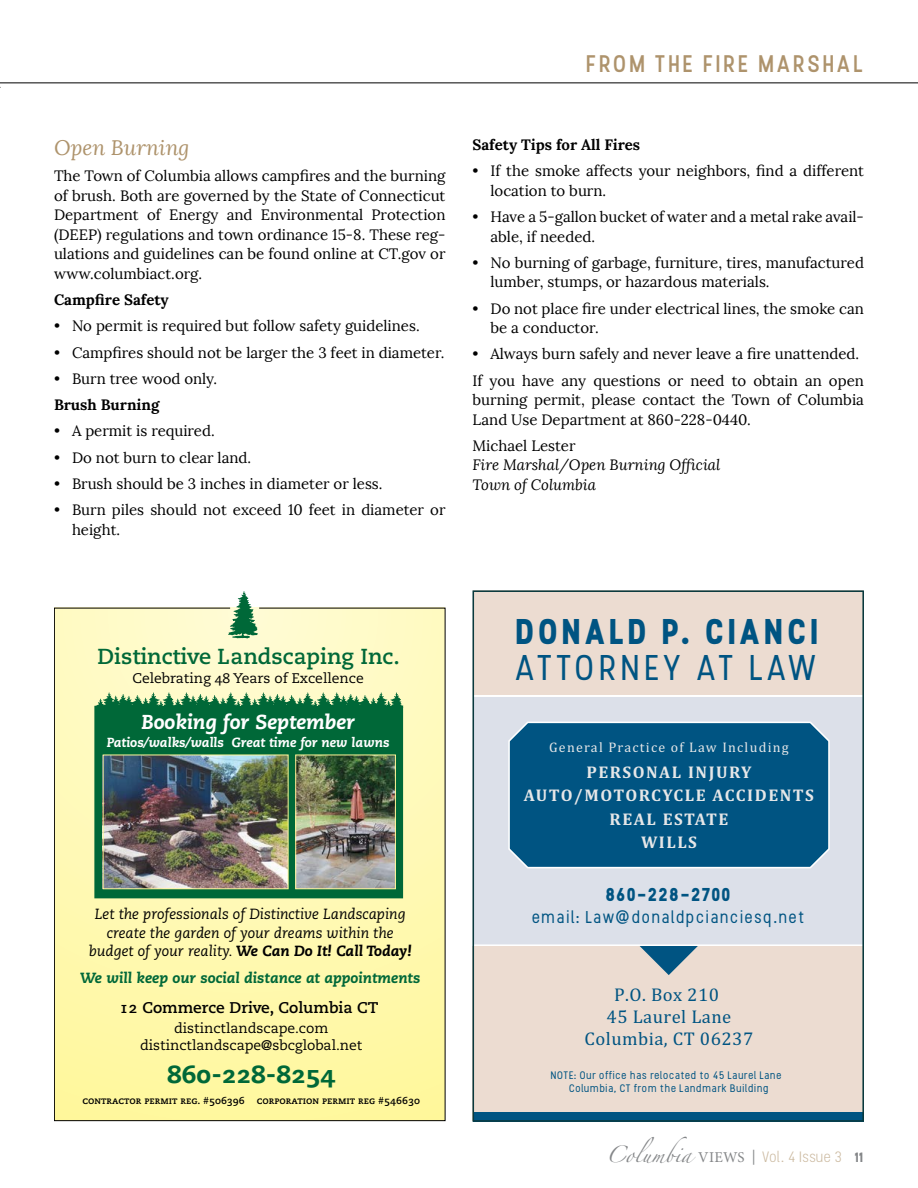
<style>
.page{position:relative;width:918px;height:1188px;background:#fff}
.page>*{position:absolute;margin:0;border:0;box-sizing:border-box;transform-origin:0 0}
.t1{font:700 35.7px "Stellar";letter-spacing:.09em;color:#005482}
.t2{font:35.7px "Stellar";letter-spacing:.09em;color:#005482}
.t3{font:24.75px "Caecilia Heavy Os F";color:#006838}
.t4{font:500 24px "Stellar";letter-spacing:.075em;color:#ae936c}
.t5{font:21.75px "Caecilia Bold Os F";color:#006838}
.t6{font:italic 21px "Lora";color:#ae936c}
.t7{font:20.1px "Caecilia Heavy Italic Os F";color:#fff}
.t8{font:18.6px/22.4px "Cambria";letter-spacing:.025em;color:#005482;text-align:center}
.t9{font:700 18.6px "Stellar";letter-spacing:.05em;color:#005482}
.t10{font:700 17.1px/23.2px "Cambria";letter-spacing:.09em;color:#e6e7e8;text-align:center}
.t11{font:17.1px "Stellar";letter-spacing:.05em;color:#005482}
.t12{font:15.45px "Caecilia Bold Os F";color:#000}
.t13{font:15px/19.5px "Lora";color:#000}
.t14{font:700 15px "Lora";color:#000}
.t15{font:italic 15px/19.5px "Lora";color:#000}
.t16{font:300 15px "Stellar";letter-spacing:-.005em;color:#cbb99f}
.t17{font:italic 14.7px/18.6px "Caecilia";color:#000;text-align:center}
.t18{font:14.7px "Caecilia Heavy Italic Os F";color:#006838}
.t19{font:13.95px/16.8px "Caecilia Roman Os F";color:#000;text-align:center}
.t20{font:13.95px "Cambria";letter-spacing:.09em;color:#e6e7e8}
.t21{font:13.2px "Caecilia Heavy Italic Os F";color:#fff}
.t22{font:10.8px/13px "Stellar";letter-spacing:.025em;color:#005482;text-align:center}
.t23{font:10.05px "Caecilia Bold SC";color:#000}
.s1{font-weight:800}
.s2{font-family:"Zapfino";font-weight:400;color:#848688}
.s3{font-family:"Minion Pro";font-weight:400;color:#848688}
.s4{font-weight:700;font-size:13.5px;color:#848688}
</style>
<div class="page">
<hr style="left:0;top:82px;width:918px;height:1px;background:#000">
<svg style="left:54px;top:607px;width:392px;height:514px;background:#fbf5af"></svg>
<svg style="left:228px;top:591px;width:30px;height:47px"></svg>
<svg style="left:94px;top:692px;width:310px;height:206px;background:#1c7847"></svg>
<img style="left:105px;top:757px;width:182px;height:130px">
<img style="left:297px;top:757px;width:97px;height:130px">
<div style="left:103px;top:755px;width:186px;height:134px;border:1px solid #fff799"></div>
<div style="left:295px;top:755px;width:101px;height:134px;border:1px solid #fff799"></div>
<div style="left:473px;top:696px;width:390px;height:249px;background:#dce0e9"></div>
<div style="left:508px;top:721px;width:322px;height:148px;background:#005482"></div>
<div style="left:473px;top:946px;width:391px;height:175px;background:#ecdcd1"></div>
<div style="left:474px;top:590px;width:389px;height:105px;background:#ecdcd1"></div>
<div style="left:473px;top:1112px;width:391px;height:10px;background:#005482"></div>
<svg style="left:639px;top:946px;width:59px;height:29px"></svg>
<hr style="left:473px;top:695px;width:390px;height:2px;background:#fff">
<hr style="left:473px;top:944px;width:390px;height:2px;background:#fff">
<div style="left:472px;top:590px;width:392px;height:532px;border:2px solid #09393d"></div>
<h3 class="t6" style="left:54px;top:135px;width:137px">Open Burning</h3>
<p class="t13" style="left:54px;top:166px;width:393px;text-align:justify">The Town of Columbia allows campfires and the burning of brush. Both are governed by the State of Connecticut Department of Energy and Environmental Protection (DEEP) regulations and town ordinance 15-8. These reg&shy;ulations and guidelines can be found online at CT.gov or www.columbiact.org.</p>
<p class="t14" style="left:54px;top:290px;width:116px">Campfire Safety</p>
<p class="t13" style="left:54px;top:316px;width:367px">• No permit is required but follow safety guidelines.</p>
<p class="t13" style="left:54px;top:343px;width:392px">• Campfires should not be larger the 3 feet in diameter.</p>
<p class="t13" style="left:54px;top:369px;width:165px">• Burn tree wood only.</p>
<p class="t14" style="left:54px;top:395px;width:107px">Brush Burning</p>
<p class="t13" style="left:54px;top:421px;width:162px">• A permit is required.</p>
<p class="t13" style="left:54px;top:448px;width:199px">• Do not burn to clear land.</p>
<p class="t13" style="left:54px;top:474px;width:330px">• Brush should be 3 inches in diameter or less.</p>
<p class="t13" style="left:72px;top:500px;width:375px;text-indent:-18px">• Burn piles should not exceed 10 feet in diameter or height.</p>
<h3 class="t4" style="left:586px;top:49px;width:279px">FROM THE FIRE MARSHAL</h3>
<p class="t14" style="left:472px;top:135px;width:169px">Safety Tips for All Fires</p>
<p class="t13" style="left:491px;top:161px;width:375px;text-indent:-18px">• If the smoke affects your neighbors, find a different location to burn.</p>
<p class="t13" style="left:491px;top:207px;width:375px;text-indent:-18px">• Have a 5-gallon bucket of water and a metal rake avail&shy;able, if needed.</p>
<p class="t13" style="left:491px;top:253px;width:375px;text-indent:-18px">• No burning of garbage, furniture, tires, manufactured lumber, stumps, or hazardous materials.</p>
<p class="t13" style="left:491px;top:299px;width:375px;text-indent:-18px">• Do not place fire under electrical lines, the smoke can be a conductor.</p>
<p class="t13" style="left:472px;top:341px;width:393px;line-height:26.2px">• Always burn safely and never leave a fire unattended.<br>If you have any questions or need to obtain an open</p>
<p class="t13" style="left:472px;top:390px;width:393px">burning permit, please contact the Town of Columbia<br>Land Use Department at 860-228-0440.</p>
<p class="t13" style="left:472px;top:436px;width:105px">Michael Lester</p>
<p class="t15" style="left:472px;top:455px;width:249px">Fire Marshal/Open Burning Official<br>Town of Columbia</p>
<h1 class="t1" style="left:516px;top:608px;width:305px">DONALD P. CIANCI</h1>
<h1 class="t2" style="left:516px;top:646px;width:304px">ATTORNEY AT LAW</h1>
<h3 class="t5" style="left:97px;top:644px;width:304px">Distinctive Landscaping Inc.</h3>
<p class="t19" style="left:133px;top:670px;width:233px">Celebrating 48 Years of Excellence</p>
<h3 class="t7" style="left:142px;top:710px;width:215px">Booking for September</h3>
<p class="t21" style="left:107px;top:735px;width:284px">Patios/walks/walls Great time for new lawns</p>
<p class="t20" style="left:549px;top:739px;width:241px">General Practice of Law Including</p>
<p class="t10" style="left:524px;top:760px;width:292px">PERSONAL INJURY<br>AUTO/MOTORCYCLE ACCIDENTS<br>REAL ESTATE<br>WILLS</p>
<p class="t17" style="left:89px;top:905px;width:325px">Let the professionals of Distinctive Landscaping create the garden of your dreams within the budget of your reality. <span class="s1">We Can Do It! Call Today!</span></p>
<p class="t18" style="left:80px;top:969px;width:342px">We will keep our social distance at appointments</p>
<p class="t12" style="left:119px;top:999px;width:260px">12 Commerce Drive, Columbia CT</p>
<p class="t19" style="left:140px;top:1020px;width:224px">distinctlandscape.com distinctlandscape@sbcglobal.net</p>
<h2 class="t3" style="left:167px;top:1059px;width:169px">860-228-8254</h2>
<p class="t23" style="left:83px;top:1095px;width:339px">contractor permit reg. #506396 corporation permit reg #546630</p>
<p class="t9" style="left:606px;top:883px;width:127px">860-228-2700</p>
<p class="t11" style="left:532px;top:907px;width:274px">email: Law@donaldpcianciesq.net</p>
<p class="t8" style="left:585px;top:983px;width:170px">P.O. Box 210<br>45 Laurel Lane<br>Columbia, CT 06237</p>
<p class="t22" style="left:551px;top:1069px;width:233px">NOTE: Our office has relocated to 45 Laurel Lane<br>Columbia, CT from the Landmark Building</p>
<p class="t16" style="left:606px;top:1148px;width:260px"><span class="s2">Columbia</span> <span class="s3">VIEWS |</span> Vol. 4 Issue 3 <span class="s4">11</span></p>
</div>
